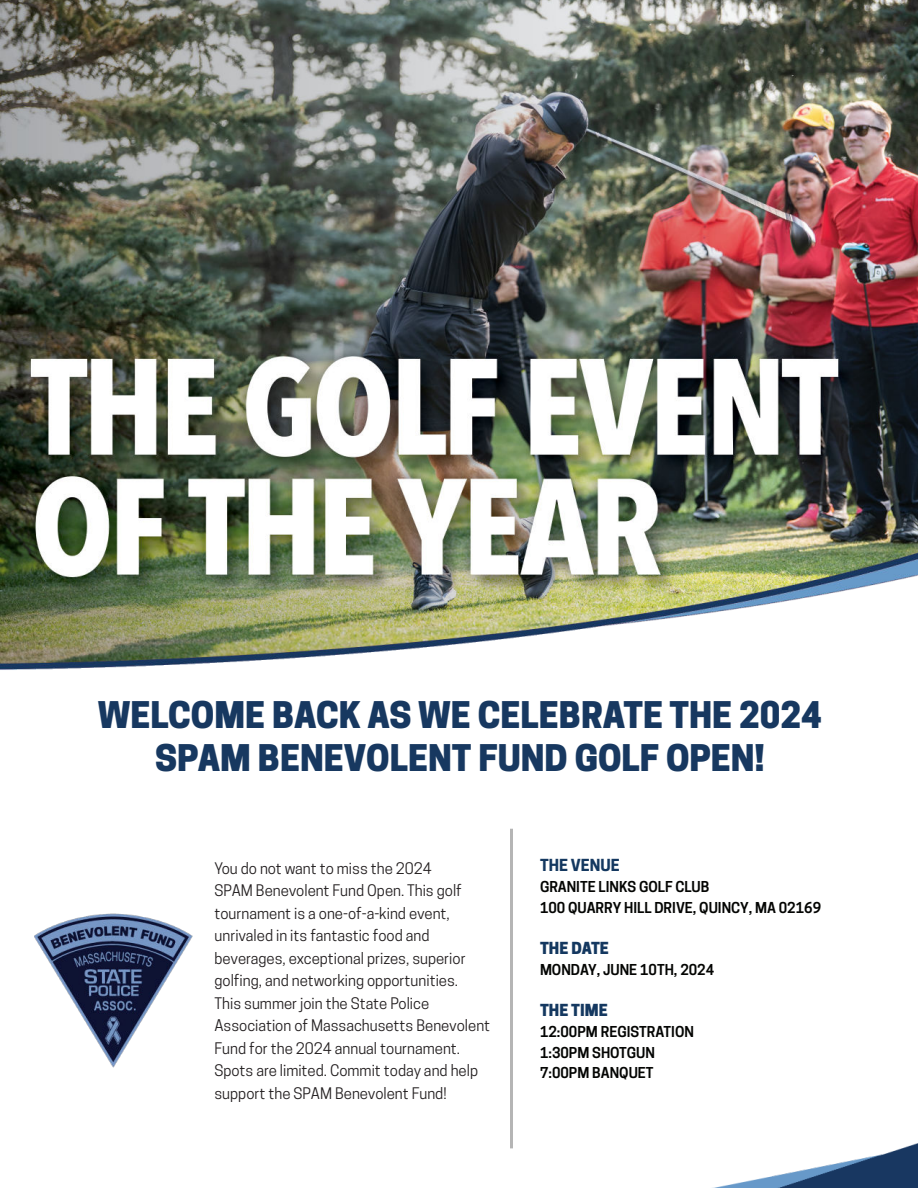
<style>
.page{position:relative;width:918px;height:1188px;background:#fff}
.page>*{position:absolute;margin:0;border:0;box-sizing:border-box;transform-origin:0 0}
.t1{font:800 34.5px/43.5px "Cooper Hewitt";color:#173860;text-align:center}
.t2{font:800 15.6px "Cooper Hewitt";color:#143860}
.t3{font:700 15.6px "Cooper Hewitt";color:#143860}
.t4{font:15px/22.5px "Cooper Hewitt";color:#231f20}
.t5{font:600 14.1px/20.7px "Cooper Hewitt";color:#040503}
</style>
<div class="page">
<img style="left:0;top:0;width:918px;height:670px">
<img style="left:34px;top:913px;width:159px;height:155px">
<hr style="left:510px;top:829px;width:3px;height:319px;background:#b5b5b5">
<img style="left:510px;top:1143px;width:408px;height:45px">
<h1 class="t1" style="left:98px;top:694px;width:726px">WELCOME BACK AS WE CELEBRATE THE 2024<br>SPAM BENEVOLENT FUND GOLF OPEN!</h1>
<p class="t4" style="left:214px;top:858px;width:277px">You do not want to miss the 2024<br>SPAM Benevolent Fund Open. This golf tournament is a one-of-a-kind event, unrivaled in its fantastic food and beverages, exceptional prizes, superior golfing, and networking opportunities.<br>This summer join the State Police Association of Massachusetts Benevolent Fund for the 2024 annual tournament.<br>Spots are limited. Commit today and help support the SPAM Benevolent Fund!</p>
<p class="t3" style="left:540px;top:858px;width:81px">THE VENUE</p>
<p class="t5" style="left:540px;top:877px;width:283px">GRANITE LINKS GOLF CLUB<br>100 QUARRY HILL DRIVE, QUINCY, MA 02169</p>
<p class="t2" style="left:540px;top:940px;width:71px">THE DATE</p>
<p class="t5" style="left:540px;top:960px;width:176px">MONDAY, JUNE 10TH, 2024</p>
<p class="t2" style="left:540px;top:1002px;width:69px">THE TIME</p>
<p class="t5" style="left:540px;top:1022px;width:155px">12:00PM REGISTRATION<br>1:30PM SHOTGUN<br>7:00PM BANQUET</p>
</div>
